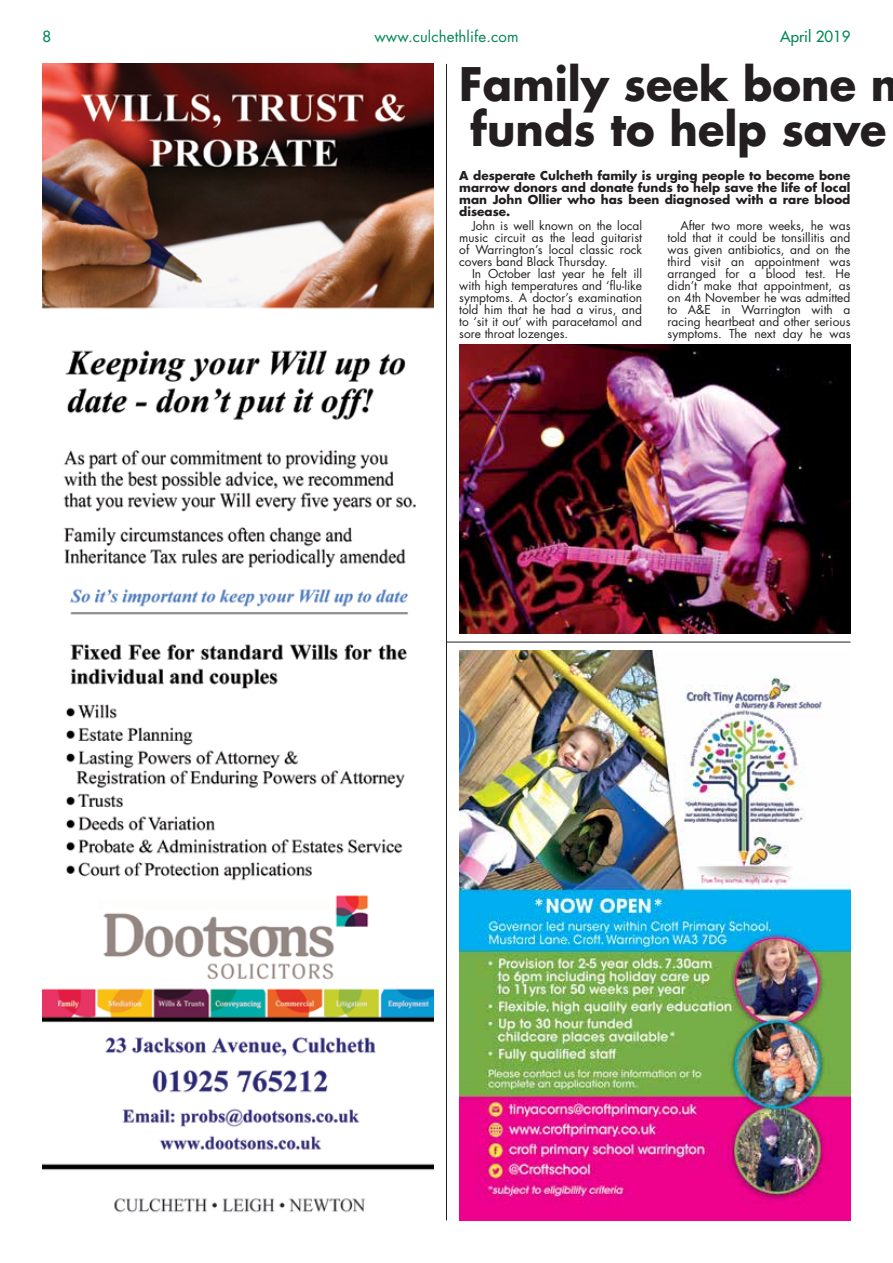
<style>
.page{position:relative;width:893px;height:1263px;background:#fff}
.page>*{position:absolute;margin:0;border:0;box-sizing:border-box;transform-origin:0 0}
.t1{font:700 45px/45px "Futura Std";color:#231f20;scale:.96 1}
.t2{font:15px "Futura Std";letter-spacing:.01em;color:#008752}
.t3{font:500 15px "Futura Std";color:#008752}
.t4{font:12px/12px "Futura Std";color:#231f20;text-align:justify}
.t5{font:700 12px/12px "Futura Std";color:#231f20;text-align:justify}
</style>
<div class="page">
<hr style="left:446px;top:64px;width:1px;height:1156px;background:#231f20">
<hr style="left:446px;top:642px;width:404px;height:1px;background:#231f20">
<img style="left:42px;top:64px;width:392px;height:1149px">
<img style="left:459px;top:651px;width:391px;height:569px">
<img style="left:459px;top:344px;width:391px;height:290px">
<p class="t3" style="left:43px;top:27px;width:10px">8</p>
<p class="t2" style="left:374px;top:27px;width:146px">www.culchethlife.com</p>
<p class="t3" style="left:780px;top:27px;width:72px">April 2019</p>
<p class="t1" style="left:459px;top:61px;width:475px">Family seek bone m funds to help save</p>
<p class="t5" style="left:459px;top:169px;width:393px">A desperate Culcheth family is urging people to become bone marrow donors and donate funds to help save the life of local man John Ollier who has been diagnosed with a rare blood disease.</p>
<p class="t4" style="left:459px;top:220px;width:184px;text-indent:13px">John is well known on the local music circuit as the lead guitarist of Warrington’s local classic rock covers band Black Thursday.</p>
<p class="t4" style="left:459px;top:268px;width:184px;text-indent:13px">In October last year he felt ill with high temperatures and ‘flu-like symptoms. A doctor’s examination told him that he had a virus, and to ‘sit it out’ with paracetamol and sore throat lozenges.</p>
<p class="t4" style="left:668px;top:220px;width:184px;text-indent:13px">After two more weeks, he was told that it could be tonsillitis and was given antibiotics, and on the third visit an appointment was arranged for a blood test. He didn’t make that appointment, as on 4th November he was admitted to A&amp;E in Warrington with a racing heartbeat and other serious symptoms. The next day he was</p>
</div>
